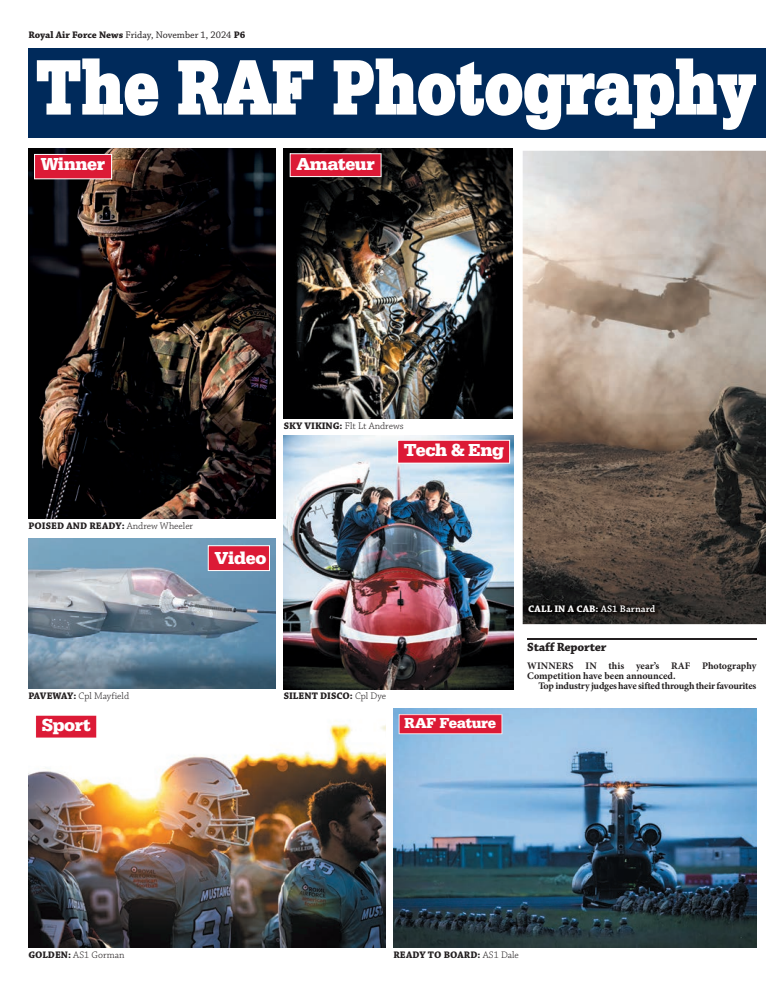
<style>
.page{position:relative;width:766px;height:993px;background:#fff}
.page>*{position:absolute;margin:0;border:0;box-sizing:border-box;transform-origin:0 0}
.t1{font:900 80px "Serifa Std";letter-spacing:.01em;color:#fff;scale:.78 1}
.t2{font:700 18px "Serifa";letter-spacing:-.02em;color:#fff}
.t3{font:700 15px "Serifa";letter-spacing:-.025em;color:#fff}
.t4{font:700 12.5px "Chaparral Pro";letter-spacing:-.02em;color:#231f20}
.t5{font:700 10px/10px "Minion Pro";letter-spacing:-.01em;color:#231f20}
.t6{font:700 10px "Chaparral Pro";letter-spacing:.005em;color:#231f20}
.t7{font:300 10px "Chaparral Pro";color:#231f20}
.t8{font:10px "Chaparral Pro";color:#231f20}
.t9{font:700 10px "Chaparral Pro";letter-spacing:.005em;color:#fff}
.s1{font-weight:700}
.s2{font-weight:300}
.s3{font-weight:600}
</style>
<div class="page">
<div style="left:28px;top:49px;width:737px;height:89px;background:#002a5b"></div>
<svg style="left:36px;top:58px;width:123px;height:58px"></svg>
<svg style="left:178px;top:60px;width:136px;height:55px"></svg>
<svg style="left:333px;top:58px;width:423px;height:72px"></svg>
<img style="left:522px;top:151px;width:243px;height:473px">
<img style="left:28px;top:148px;width:247px;height:370px">
<img style="left:393px;top:708px;width:363px;height:238px">
<img style="left:28px;top:720px;width:357px;height:226px">
<img style="left:283px;top:148px;width:229px;height:270px">
<img style="left:283px;top:435px;width:230px;height:253px">
<img style="left:28px;top:538px;width:247px;height:150px">
<svg style="left:34px;top:154px;width:78px;height:25px;background:#de2d47"></svg>
<svg style="left:35px;top:715px;width:62px;height:23px"></svg>
<svg style="left:208px;top:545px;width:62px;height:26px;background:#de324b"></svg>
<svg style="left:289px;top:153px;width:92px;height:24px;background:#db2f48"></svg>
<svg style="left:398px;top:714px;width:104px;height:20px;background:#de2e48"></svg>
<svg style="left:397px;top:439px;width:113px;height:24px;background:#dd314a"></svg>
<img style="left:523px;top:600px;width:136px;height:17px">
<hr style="left:527px;top:638px;width:229px;height:1px;background:#231f20">
<p class="t8" style="left:28px;top:30px;width:218px"><span class="s1">Royal Air Force News</span> Friday, November 1, 2024 <span class="s1">P6</span></p>
<h1 class="t1" style="left:36px;top:40px;width:924px">The RAF Photography</h1>
<h2 class="t2" style="left:41px;top:154px;width:66px">Winner</h2>
<h2 class="t2" style="left:296px;top:153px;width:80px">Amateur</h2>
<p class="t7" style="left:283px;top:420px;width:121px"><span class="s1">SKY VIKING:</span> Flt Lt Andrews</p>
<h2 class="t2" style="left:404px;top:439px;width:101px">Tech &amp; Eng</h2>
<p class="t6" style="left:28px;top:519px;width:166px">POISED AND READY: <span class="s2">Andrew Wheeler</span></p>
<h2 class="t2" style="left:214px;top:547px;width:53px">Video</h2>
<p class="t7" style="left:28px;top:690px;width:102px"><span class="s1">PAVEWAY:</span> Cpl Mayfield</p>
<p class="t6" style="left:283px;top:690px;width:104px">SILENT DISCO: <span class="s2">Cpl Dye</span></p>
<h2 class="t2" style="left:42px;top:714px;width:51px">Sport</h2>
<h3 class="t3" style="left:404px;top:713px;width:93px">RAF Feature</h3>
<p class="t9" style="left:528px;top:603px;width:128px">CALL IN A CAB: <span class="s3">AS1 Barnard</span></p>
<p class="t4" style="left:527px;top:639px;width:81px">Staff Reporter</p>
<p class="t5" style="left:527px;top:660px;width:231px">WINNERS IN this year’s RAF Photography<br>Competition have been announced.</p>
<p class="t5" style="left:538px;top:680px;width:219px">Top industry judges have sifted through their favourites</p>
<p class="t7" style="left:28px;top:949px;width:98px"><span class="s1">GOLDEN:</span> AS1 Gorman</p>
<p class="t6" style="left:393px;top:948px;width:127px">READY TO BOARD: <span class="s2">AS1 Dale</span></p>
</div>
